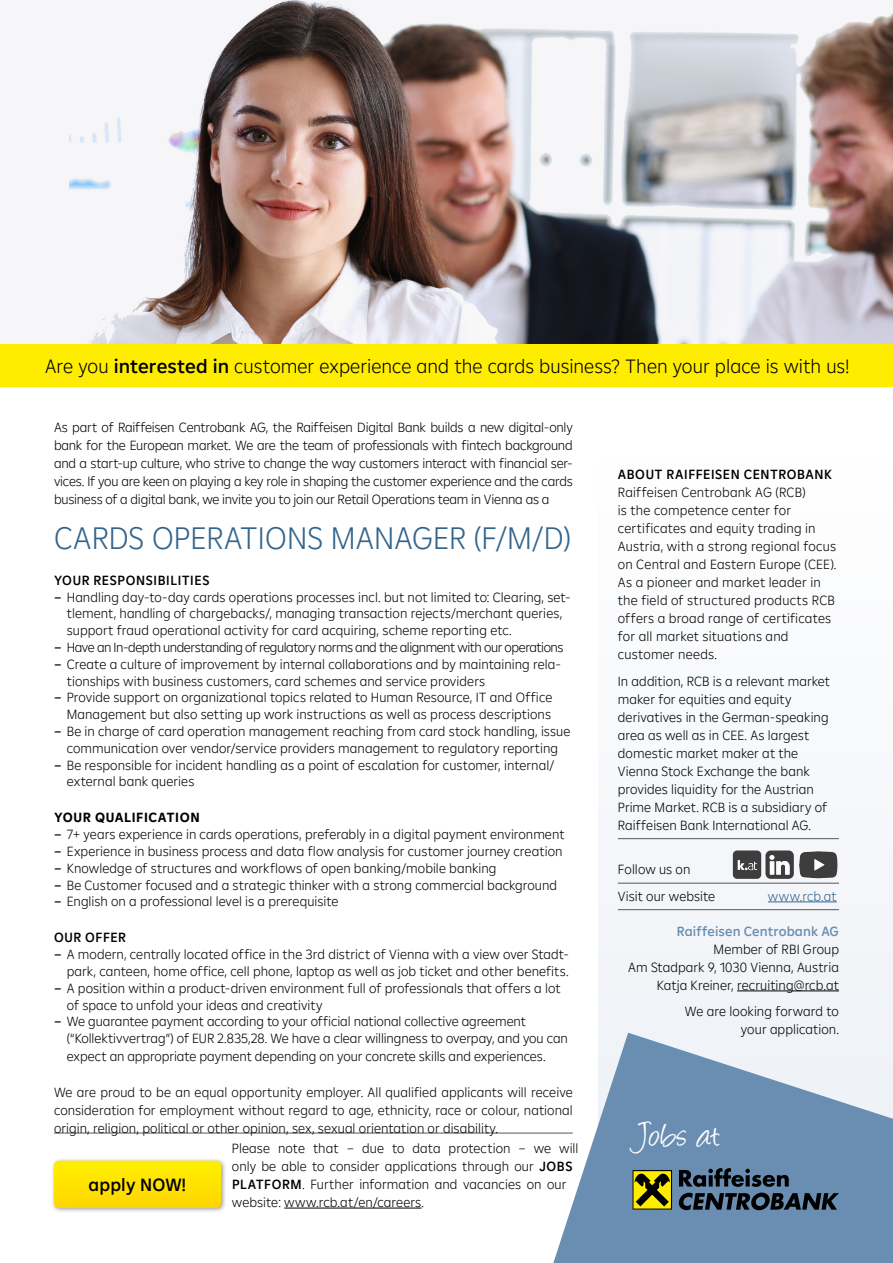
<style>
.page{position:relative;width:893px;height:1263px;background:#fff}
.page>*{position:absolute;margin:0;border:0;box-sizing:border-box;transform-origin:0 0}
.t1{font:38.1px "Angelina";letter-spacing:.005em;color:#fff}
.t2{font:300 31.5px "Amalia";letter-spacing:.005em;color:#33648b}
.t3{font:300 19.5px "Amalia";color:#000}
.t4{font:500 18px "Amalia";letter-spacing:.01em;color:#000}
.t5{font:300 13.5px/18px "Amalia";letter-spacing:.005em;color:#000}
.t6{font:300 13.5px "Amalia";letter-spacing:-.035em;color:#000}
.t7{font:500 13.5px "Amalia";letter-spacing:.045em;color:#000}
.t8{font:500 13.5px "Amalia";letter-spacing:.005em;color:#698eb2}
.t9{font:700 13.5px "Amalia";letter-spacing:.045em;color:#000}
.t10{font:300 13.5px "Amalia";letter-spacing:.005em;color:#33648b}
.s1{font-weight:500}
</style>
<div class="page">
<div style="left:598px;top:460px;width:295px;height:803px;background:#f8f9fb"></div>
<img style="left:69px;top:0;width:824px;height:344px">
<svg style="left:553px;top:1033px;width:340px;height:230px;fill:#698eb2"></svg>
<div style="left:51px;top:1157px;width:176px;height:57px;background:#000;opacity:.4"></div>
<svg style="left:54px;top:1161px;width:167px;height:47px;background:#fee200"></svg>
<hr style="left:618px;top:838px;width:221px;height:1px;background:#575756">
<hr style="left:618px;top:883px;width:221px;height:1px;background:#575756">
<hr style="left:618px;top:909px;width:221px;height:1px;background:#575756">
<hr style="left:768px;top:901px;width:69px;height:1px;background:#33648b">
<hr style="left:737px;top:990px;width:102px;height:1px;background:#000">
<hr style="left:54px;top:1133px;width:519px;height:1px;background:#575756">
<svg style="left:733px;top:850px;width:104px;height:29px"></svg>
<div style="left:0;top:0;width:69px;height:378px;background:#f6f6f8"></div>
<hr style="left:284px;top:1208px;width:138px;height:1px;background:#000">
<div style="left:0;top:344px;width:893px;height:42px;background:#ffed00"></div>
<div style="left:632px;top:1170px;width:40px;height:40px;background:#8d8300"></div>
<div style="left:633px;top:1171px;width:38px;height:37px;background:#ffed00"></div>
<svg style="left:635px;top:1174px;width:35px;height:32px"></svg>
<svg style="left:679px;top:1168px;width:160px;height:42px;background:#41596f"></svg>
<h3 class="t3" style="left:45px;top:353px;width:805px">Are you <span class="s1">interested in</span> customer experience and the cards business? Then your place is with us!</h3>
<p class="t5" style="left:54px;top:418px;width:520px;text-align:justify">As part of Raiffeisen Centrobank AG, the Raiffeisen Digital Bank builds a new digital-only bank for the European market. We are the team of professionals with fintech background and a start-up culture, who strive to change the way customers interact with financial ser&shy;vices. If you are keen on playing a key role in shaping the customer experience and the cards business of a digital bank, we invite you to join our Retail Operations team in Vienna as a</p>
<h2 class="t2" style="left:54px;top:517px;width:518px">CARDS OPERATIONS MANAGER (F/M/D)</h2>
<p class="t7" style="left:54px;top:571px;width:157px">YOUR RESPONSIBILITIES</p>
<p class="t5" style="left:67px;top:588px;width:505px;line-height:16.8px;text-indent:-13px"><span class="s1">–</span> Handling day-to-day cards operations processes incl. but not limited to: Clearing, set&shy;tlement, handling of chargebacks/, managing transaction rejects/merchant queries, support fraud operational activity for card acquiring, scheme reporting etc.</p>
<p class="t6" style="left:54px;top:639px;width:511px"><span class="s1">–</span> Have an In-depth understanding of regulatory norms and the alignment with our operations</p>
<p class="t5" style="left:67px;top:655px;width:496px;line-height:16.8px;text-indent:-13px"><span class="s1">–</span> Create a culture of improvement by internal collaborations and by maintaining rela&shy;tionships with business customers, card schemes and service providers</p>
<p class="t5" style="left:54px;top:689px;width:500px;line-height:16.8px;text-align:right"><span class="s1">–</span> Provide support on organizational topics related to Human Resource, IT and Office<br>Management but also setting up work instructions as well as process descriptions</p>
<p class="t5" style="left:54px;top:722px;width:518px;line-height:16.8px;text-align:center"><span class="s1">–</span> Be in charge of card operation management reaching from card stock handling, issue communication over vendor/service providers management to regulatory reporting</p>
<p class="t5" style="left:67px;top:756px;width:489px;line-height:16.8px;text-indent:-13px"><span class="s1">–</span> Be responsible for incident handling as a point of escalation for customer, internal/ external bank queries</p>
<p class="t9" style="left:54px;top:809px;width:147px">YOUR QUALIFICATION</p>
<p class="t5" style="left:54px;top:825px;width:512px"><span class="s1">–</span> 7+ years experience in cards operations, preferably in a digital payment environment</p>
<p class="t5" style="left:54px;top:842px;width:510px"><span class="s1">–</span> Experience in business process and data flow analysis for customer journey creation</p>
<p class="t5" style="left:54px;top:858px;width:444px"><span class="s1">–</span> Knowledge of structures and workflows of open banking/mobile banking</p>
<p class="t5" style="left:54px;top:875px;width:505px"><span class="s1">–</span> Be Customer focused and a strategic thinker with a strong commercial background</p>
<p class="t5" style="left:54px;top:892px;width:286px"><span class="s1">–</span> English on a professional level is a prerequisite</p>
<p class="t7" style="left:54px;top:929px;width:74px">OUR OFFER</p>
<p class="t5" style="left:54px;top:945px;width:516px;line-height:16.8px;text-align:right"><span class="s1">–</span> A modern, centrally located office in the 3rd district of Vienna with a view over Stadt&shy;park, canteen, home office, cell phone, laptop as well as job ticket and other benefits.</p>
<p class="t5" style="left:67px;top:979px;width:495px;line-height:16.8px;text-indent:-13px"><span class="s1">–</span> A position within a product-driven environment full of professionals that offers a lot of space to unfold your ideas and creativity</p>
<p class="t5" style="left:67px;top:1012px;width:503px;line-height:17.4px;text-indent:-13px"><span class="s1">–</span> We guarantee payment according to your official national collective agreement (“Kollektivvertrag”) of EUR 2.835,28. We have a clear willingness to overpay, and you can expect an appropriate payment depending on your concrete skills and experiences.</p>
<p class="t5" style="left:54px;top:1083px;width:520px;text-align:justify">We are proud to be an equal opportunity employer. All qualified applicants will receive consideration for employment without regard to age, ethnicity, race or colour, national origin, religion, political or other opinion, sex, sexual orientation or disability.</p>
<h3 class="t4" style="left:88px;top:1173px;width:99px">apply NOW!</h3>
<p class="t5" style="left:232px;top:1139px;width:348px">Please note that – due to data protection – we will only be able to consider applications through our <span class="s1">JOBS PLATFORM</span>. Further information and vacancies on our website: www.rcb.at/en/careers.</p>
<p class="t7" style="left:618px;top:466px;width:216px">ABOUT RAIFFEISEN CENTROBANK</p>
<p class="t5" style="left:618px;top:483px;width:220px">Raiffeisen Centrobank AG (RCB)<br>is the competence center for certificates and equity trading in<br>Austria, with a strong regional focus on Central and Eastern Europe (CEE).<br>As a pioneer and market leader in the field of structured products RCB offers a broad range of certificates for all market situations and customer needs.</p>
<p class="t5" style="left:618px;top:671px;width:214px">In addition, RCB is a relevant market maker for equities and equity derivatives in the German-speaking area as well as in CEE. As largest domestic market maker at the Vienna Stock Exchange the bank provides liquidity for the Austrian Prime Market. RCB is a subsidiary of Raiffeisen Bank International AG.</p>
<p class="t5" style="left:618px;top:856px;width:99px;line-height:26.5px">Follow us on<br>Visit our website</p>
<p class="t10" style="left:768px;top:887px;width:71px">www.rcb.at</p>
<p class="t8" style="left:677px;top:922px;width:164px">Raiffeisen Centrobank AG</p>
<p class="t5" style="left:628px;top:939px;width:212px;text-align:right">Member of RBI Group<br>Am Stadpark 9, 1030 Vienna, Austria<br>Katja Kreiner, recruiting@rcb.at</p>
<p class="t5" style="left:685px;top:1002px;width:156px;text-align:right">We are looking forward to your application.</p>
<h1 class="t1" style="left:638px;top:1119px;width:84px">Jobs at</h1>
</div>
